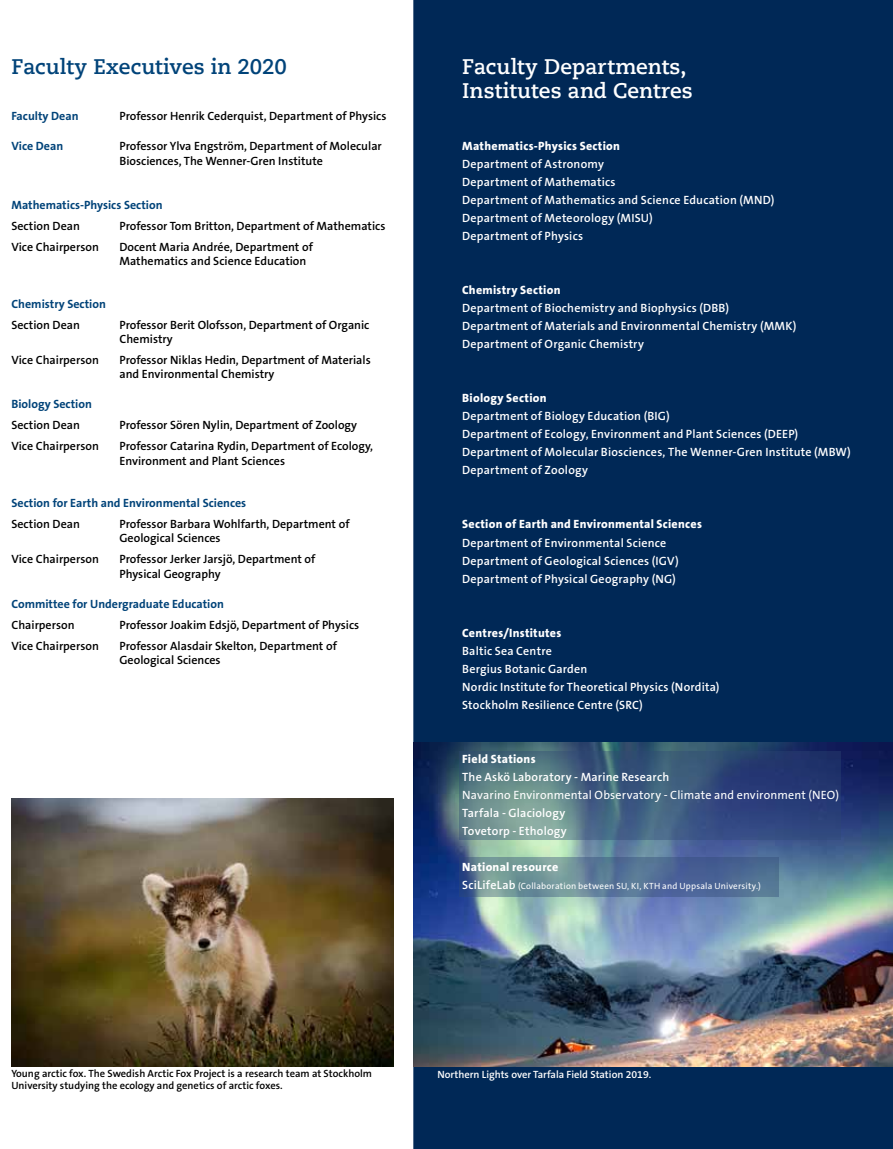
<style>
.page{position:relative;width:893px;height:1149px;background:#fff}
.page>*{position:absolute;margin:0;border:0;box-sizing:border-box;transform-origin:0 0}
.t1{font:700 21px/24px "Caecilia Com 75";color:#fff}
.t2{font:700 21px "Caecilia Com 75";letter-spacing:.005em;color:#004379}
.t3{font:600 12px/14.4px "The Sans B W6";color:#000}
.t4{font:600 12px/18px "The Sans B W6";letter-spacing:.02em;color:#fff}
.t5{font:700 12px "The Sans B W7";color:#004379}
.t6{font:800 12px "The Sans B W8";letter-spacing:.02em;color:#fff}
.t7{font:12px "The Sans B W5 Plain";letter-spacing:.015em;color:#fff}
.t8{font:600 10.5px/12px "The Sans B W6";color:#000}
.t9{font:600 10.5px "The Sans B W6";color:#fdfdfd}
.t10{font:9px "The Sans B W5 Plain";letter-spacing:.025em;color:#fff}
.s1{font-family:"The Sans B W6";font-weight:600;font-size:12px}
</style>
<div class="page">
<div style="left:413px;top:0;width:480px;height:1148px;background:#002856"></div>
<img style="left:413px;top:742px;width:480px;height:323px">
<img style="left:11px;top:798px;width:382px;height:267px">
<svg style="left:459px;top:750px;width:381px;height:89px;background:#43607f"></svg>
<svg style="left:459px;top:857px;width:320px;height:39px;background:#5b7a96"></svg>
<h1 class="t2" style="left:11px;top:52px;width:277px">Faculty Executives in 2020</h1>
<p class="t5" style="left:11px;top:108px;width:69px">Faculty Dean</p>
<p class="t3" style="left:119px;top:109px;width:269px">Professor Henrik Cederquist, Department of Physics</p>
<p class="t5" style="left:11px;top:138px;width:53px">Vice Dean</p>
<p class="t3" style="left:119px;top:139px;width:264px">Professor Ylva Engström, Department of Molecular<br>Biosciences, The Wenner-Gren Institute</p>
<p class="t5" style="left:11px;top:197px;width:153px">Mathematics-Physics Section</p>
<p class="t3" style="left:11px;top:219px;width:70px">Section Dean</p>
<p class="t3" style="left:119px;top:219px;width:267px">Professor Tom Britton, Department of Mathematics</p>
<p class="t3" style="left:11px;top:240px;width:89px">Vice Chairperson</p>
<p class="t3" style="left:119px;top:240px;width:195px">Docent Maria Andrée, Department of<br>Mathematics and Science Education</p>
<p class="t5" style="left:11px;top:295px;width:96px">Chemistry Section</p>
<p class="t3" style="left:11px;top:317px;width:70px">Section Dean</p>
<p class="t3" style="left:119px;top:317px;width:251px">Professor Berit Olofsson, Department of Organic<br>Chemistry</p>
<p class="t3" style="left:11px;top:352px;width:89px">Vice Chairperson</p>
<p class="t3" style="left:119px;top:352px;width:253px">Professor Niklas Hedin, Department of Materials and Environmental Chemistry</p>
<p class="t5" style="left:11px;top:396px;width:82px">Biology Section</p>
<p class="t3" style="left:11px;top:418px;width:70px">Section Dean</p>
<p class="t3" style="left:119px;top:418px;width:239px">Professor Sören Nylin, Department of Zoology</p>
<p class="t3" style="left:11px;top:439px;width:89px">Vice Chairperson</p>
<p class="t3" style="left:119px;top:439px;width:255px">Professor Catarina Rydin, Department of Ecology,<br>Environment and Plant Sciences</p>
<p class="t5" style="left:11px;top:495px;width:236px">Section for Earth and Environmental Sciences</p>
<p class="t3" style="left:11px;top:516px;width:70px">Section Dean</p>
<p class="t3" style="left:119px;top:516px;width:232px">Professor Barbara Wohlfarth, Department of<br>Geological Sciences</p>
<p class="t3" style="left:11px;top:552px;width:89px">Vice Chairperson</p>
<p class="t3" style="left:119px;top:552px;width:197px">Professor Jerker Jarsjö, Department of<br>Physical Geography</p>
<p class="t5" style="left:11px;top:595px;width:214px">Committee for Undergraduate Education</p>
<p class="t3" style="left:11px;top:617px;width:65px">Chairperson</p>
<p class="t3" style="left:119px;top:617px;width:241px">Professor Joakim Edsjö, Department of Physics</p>
<p class="t3" style="left:11px;top:638px;width:89px">Vice Chairperson</p>
<p class="t3" style="left:119px;top:638px;width:219px">Professor Alasdair Skelton, Department of<br>Geological Sciences</p>
<h1 class="t1" style="left:462px;top:54px;width:232px">Faculty Departments,<br>Institutes and Centres</h1>
<p class="t6" style="left:462px;top:138px;width:159px">Mathematics-Physics Section</p>
<p class="t4" style="left:462px;top:155px;width:314px">Department of Astronomy<br>Department of Mathematics<br>Department of Mathematics and Science Education (MND)<br>Department of Meteorology (MISU)<br>Department of Physics</p>
<p class="t6" style="left:462px;top:282px;width:100px">Chemistry Section</p>
<p class="t4" style="left:462px;top:299px;width:336px">Department of Biochemistry and Biophysics (DBB)<br>Department of Materials and Environmental Chemistry (MMK)<br>Department of Organic Chemistry</p>
<p class="t6" style="left:462px;top:390px;width:86px">Biology Section</p>
<p class="t4" style="left:462px;top:407px;width:390px">Department of Biology Education (BIG)<br>Department of Ecology, Environment and Plant Sciences (DEEP)<br>Department of Molecular Biosciences, The Wenner-Gren Institute (MBW)<br>Department of Zoology</p>
<p class="t6" style="left:462px;top:516px;width:241px">Section of Earth and Environmental Sciences</p>
<p class="t4" style="left:462px;top:533px;width:218px">Department of Environmental Science<br>Department of Geological Sciences (IGV)<br>Department of Physical Geography (NG)</p>
<p class="t6" style="left:462px;top:624px;width:101px">Centres/Institutes</p>
<p class="t4" style="left:462px;top:641px;width:259px">Baltic Sea Centre<br>Bergius Botanic Garden<br>Nordic Institute for Theoretical Physics (Nordita)<br>Stockholm Resilience Centre (SRC)</p>
<p class="t6" style="left:462px;top:750px;width:75px">Field Stations</p>
<p class="t4" style="left:462px;top:767px;width:208px">The Askö Laboratory - Marine Research</p>
<p class="t7" style="left:462px;top:786px;width:378px">Navarino Environmental Observatory - Climate and environment (NEO)</p>
<p class="t4" style="left:462px;top:803px;width:106px">Tarfala - Glaciology<br>Tovetorp - Ethology</p>
<p class="t6" style="left:462px;top:858px;width:98px">National resource</p>
<p class="t10" style="left:462px;top:879px;width:300px"><span class="s1">SciLifeLab</span> (Collaboration between SU, KI, KTH and Uppsala University.)</p>
<p class="t8" style="left:11px;top:1067px;width:362px">Young arctic fox. The Swedish Arctic Fox Project is a research team at Stockholm<br>University studying the ecology and genetics of arctic foxes.</p>
<p class="t9" style="left:437px;top:1067px;width:215px">Northern Lights over Tarfala Field Station 2019.</p>
</div>
